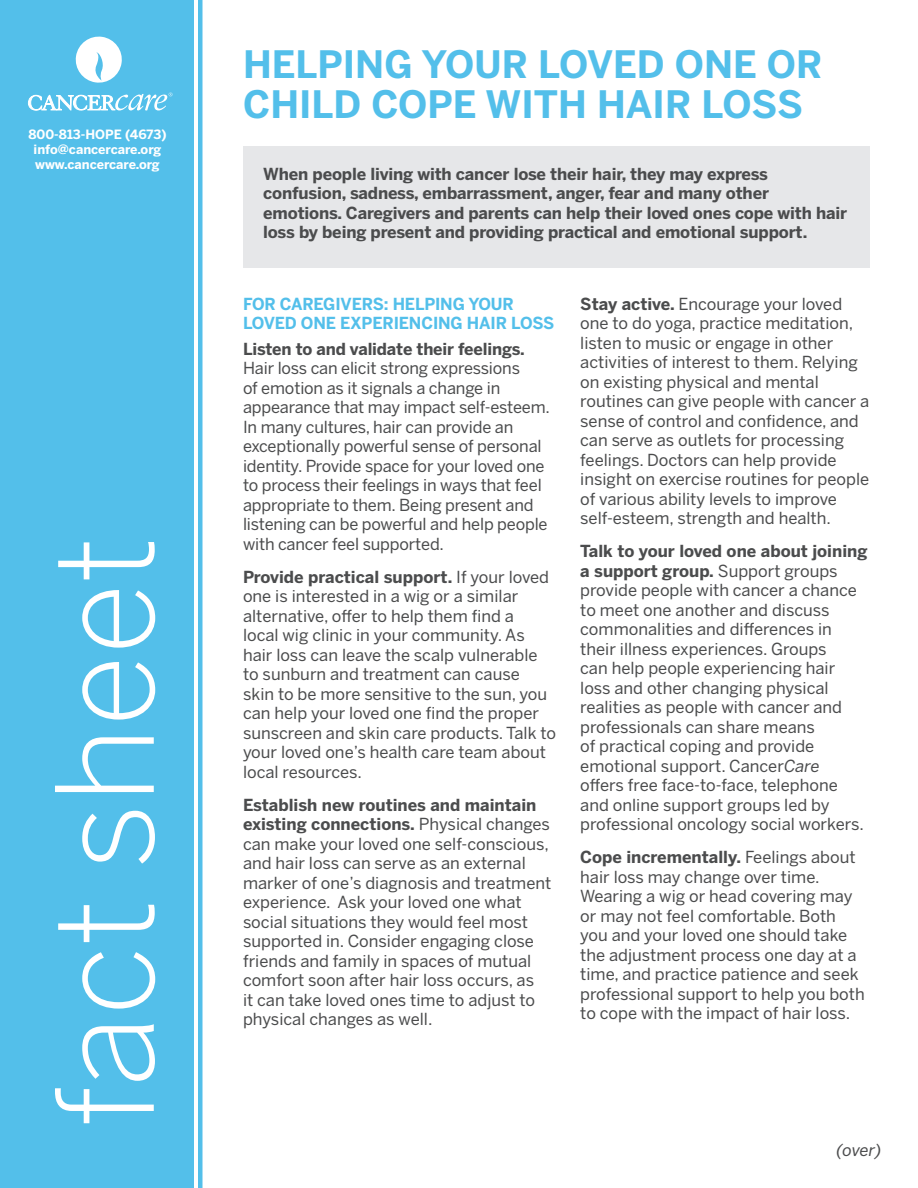
<style>
.page{position:relative;width:918px;height:1188px;background:#fff}
.page>*{position:absolute;margin:0;border:0;box-sizing:border-box;transform-origin:0 0}
.t1{font:300 133.5px "Benton Sans";color:#fff}
.t2{font:700 37.5px/40.5px "Benton Sans";color:#53bfea}
.Leadder{font:16.5px/19.5px "Benton Sans";color:#4b4c4d}
.Main_Intro{font:700 16.5px/19.5px "Benton Sans";letter-spacing:-.01em;color:#4b4c4d}
.Leadder-2{font:700 16.5px/19.5px "Benton Sans";letter-spacing:-.01em;color:#53bfea}
.Leadder-3{font:italic 16.5px "Benton Sans";color:#4b4c4d}
.t3{font:700 12.75px "Benton Sans";color:#fff}
.s1{font-weight:700}
.s2{font-style:italic}
</style>
<div class="page">
<div style="left:0;top:0;width:193px;height:1188px;background:#53bfea"></div>
<hr style="left:198px;top:0;width:4px;height:1188px;background:#53bfea">
<div style="left:243px;top:146px;width:626px;height:122px;background:#e6e7e9"></div>
<svg style="left:75px;top:36px;width:47px;height:47px"></svg>
<svg style="left:28px;top:93px;width:144px;height:17px"></svg>
<p class="t3" style="left:28px;top:127px;width:140px">800-813-HOPE (4673)</p>
<p class="t3" style="left:34px;top:142px;width:129px">info@cancercare.org</p>
<p class="t3" style="left:35px;top:157px;width:126px">www.cancercare.org</p>
<p class="t1" style="left:27px;top:1127px;width:592px;rotate:-90deg">fact sheet</p>
<p class="t2" style="left:243px;top:43px;width:581px">HELPING YOUR LOVED ONE OR<br>CHILD COPE WITH HAIR LOSS</p>
<p class="Main_Intro" style="left:263px;top:164px;width:585px">When people living with cancer lose their hair, they may express confusion, sadness, embarrassment, anger, fear and many other emotions. Caregivers and parents can help their loved ones cope with hair loss by being present and providing practical and emotional support.</p>
<p class="Leadder-2" style="left:243px;top:294px;width:313px">FOR CAREGIVERS: HELPING YOUR<br>LOVED ONE EXPERIENCING HAIR LOSS</p>
<p class="Leadder" style="left:243px;top:339px;width:309px"><span class="s1">Listen to and validate their feelings.<br></span>Hair loss can elicit strong expressions<br>of emotion as it signals a change in appearance that may impact self-esteem.<br>In many cultures, hair can provide an exceptionally powerful sense of personal identity. Provide space for your loved one to process their feelings in ways that feel appropriate to them. Being present and listening can be powerful and help people with cancer feel supported.</p>
<p class="Leadder" style="left:243px;top:567px;width:315px"><span class="s1">Provide practical support.</span> If your loved one is interested in a wig or a similar alternative, offer to help them find a<br>local wig clinic in your community. As hair loss can leave the scalp vulnerable to sunburn and treatment can cause<br>skin to be more sensitive to the sun, you can help your loved one find the proper sunscreen and skin care products. Talk to your loved one’s health care team about local resources.</p>
<p class="Leadder" style="left:243px;top:795px;width:310px"><span class="s1">Establish new routines and maintain existing connections.</span> Physical changes can make your loved one self-conscious, and hair loss can serve as an external marker of one’s diagnosis and treatment experience. Ask your loved one what social situations they would feel most supported in. Consider engaging close friends and family in spaces of mutual comfort soon after hair loss occurs, as<br>it can take loved ones time to adjust to physical changes as well.</p>
<p class="Leadder" style="left:580px;top:294px;width:291px"><span class="s1">Stay active.</span> Encourage your loved one to do yoga, practice meditation, listen to music or engage in other activities of interest to them. Relying on existing physical and mental routines can give people with cancer a sense of control and confidence, and can serve as outlets for processing feelings. Doctors can help provide insight on exercise routines for people of various ability levels to improve self-esteem, strength and health.</p>
<p class="Leadder" style="left:580px;top:541px;width:289px"><span class="s1">Talk to your loved one about joining a support group.</span> Support groups provide people with cancer a chance to meet one another and discuss commonalities and differences in their illness experiences. Groups<br>can help people experiencing hair loss and other changing physical realities as people with cancer and professionals can share means<br>of practical coping and provide emotional support. Cancer<span class="s2">Care </span>offers free face-to-face, telephone and online support groups led by professional oncology social workers.</p>
<p class="Leadder" style="left:580px;top:847px;width:286px"><span class="s1">Cope incrementally.</span> Feelings about hair loss may change over time.<br>Wearing a wig or head covering may or may not feel comfortable. Both you and your loved one should take the adjustment process one day at a time, and practice patience and seek professional support to help you both to cope with the impact of hair loss.</p>
<p class="Leadder-3" style="left:836px;top:1140px;width:47px">(over)</p>
</div>
